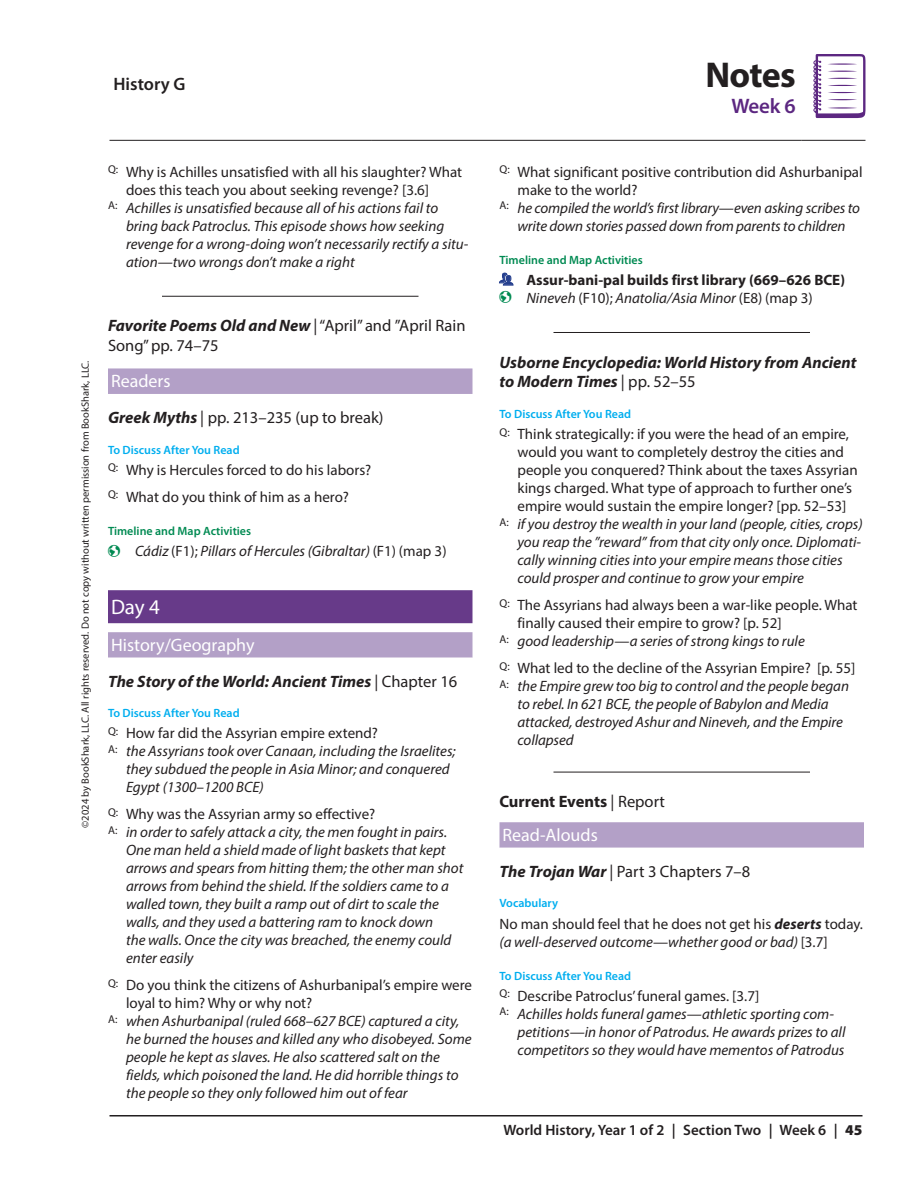
<style>
.page{position:relative;width:918px;height:1188px;background:#fff}
.page>*{position:absolute;margin:0;border:0;box-sizing:border-box;transform-origin:0 0}
.t1{font:700 36px "Myriad Pro";letter-spacing:-.02em;color:#231f20}
.t2{font:600 21px "Myriad Pro";color:#5c2781}
.Day_Heading__6pts_after{font:21px "Myriad Pro";color:#fff}
.Heading_1__6_pts_after{font:18px "Myriad Pro";color:#fff}
.t3{font:600 18px "Myriad Pro";color:#231f20}
.Book_Titles_and_Assignments__4_5_pts_aft{font:16.5px/19.8px "Myriad Pro";color:#231f20}
.Book_Titles_and_Assignments__4_5_pts_aft-2{font:italic 700 16.5px/19.8px "Myriad Pro";color:#231f20}
.Book_Titles_and_Assignments_Pipeline_non{font:700 16.5px "Myriad Pro";letter-spacing:-.005em;color:#231f20}
.Answer_Style__6_pts_after{font:italic 15px/18px "Myriad Pro";color:#231f20}
.Question_Style{font:15px/18px "Myriad Pro";color:#231f20}
.Vocabulary_Words__6_pts_after{font:15px/18px "Myriad Pro";color:#231f20}
.Map_Assignment__6_pts_after{font:italic 15px "Myriad Pro";color:#231f20}
.Question_Style__6_pts_after{font:15px "Myriad Pro";color:#231f20}
.Timeline___Figure{font:700 15px "Myriad Pro";color:#231f20}
.t4{font:600 15px "Myriad Pro";color:#231f20}
.Heading_2__6_pts_after{font:600 12px "Myriad Pro";color:#00aeef}
.Heading_2__6_pts_after___green{font:600 12px "Myriad Pro";color:#008a52}
.t5{font:10.5px "Myriad Pro";color:#231f20}
.s1{font-weight:700;font-style:italic}
.s2{color:#008a52}
.s3{font-style:normal}
.s4{font-weight:400;font-style:normal}
.s5{font-weight:400}
.s6{font-style:italic}
.s7{font-weight:900}
</style>
<div class="page">
<hr style="left:162px;top:296px;width:256px;height:1px;background:#231f20">
<div style="left:108px;top:368px;width:364px;height:26px;background:#b3a0c7"></div>
<div style="left:108px;top:590px;width:364px;height:33px;background:#673a89"></div>
<div style="left:108px;top:632px;width:364px;height:26px;background:#b3a0c7"></div>
<hr style="left:554px;top:332px;width:256px;height:1px;background:#231f20">
<hr style="left:554px;top:772px;width:256px;height:1px;background:#231f20">
<div style="left:500px;top:822px;width:364px;height:26px;background:#b3a0c7"></div>
<hr style="left:110px;top:1115px;width:752px;height:2px;background:#231f20">
<svg style="left:111px;top:118px;width:754px;height:22px"></svg>
<hr style="left:110px;top:140px;width:262px;height:1px;background:#231f20">
<hr style="left:372px;top:140px;width:430px;height:1px;background:#231f20">
<hr style="left:802px;top:140px;width:64px;height:1px;background:#231f20">
<svg style="left:813px;top:54px;width:53px;height:64px"></svg>
<p class="t3" style="left:113px;top:72px;width:74px">History G</p>
<p class="Question_Style" style="left:126px;top:162px;width:338px;text-indent:-18px"><sup>Q:</sup> Why is Achilles unsatisfied with all his slaughter? What does this teach you about seeking revenge? [3.6]</p>
<p class="Answer_Style__6_pts_after" style="left:126px;top:198px;width:344px;text-indent:-18px"><sup>A:</sup> Achilles is unsatisfied because all of his actions fail to bring back Patroclus. This episode shows how seeking revenge for a wrong-doing won’t necessarily rectify a situ&shy;ation—two wrongs don’t make a right</p>
<p class="t5" style="left:79px;top:828px;width:469px;rotate:-90deg">©2024 by BookShark, LLC. All rights reserved. Do not copy without written permission from BookShark, LLC.</p>
<p class="Book_Titles_and_Assignments__4_5_pts_aft" style="left:108px;top:316px;width:359px"><span class="s1">Favorite Poems Old and New</span> | “April” and ”April Rain<br>Song” pp. 74–75</p>
<p class="Heading_1__6_pts_after" style="left:111px;top:370px;width:61px">Readers</p>
<p class="Book_Titles_and_Assignments__4_5_pts_aft" style="left:108px;top:407px;width:277px"><span class="s1">Greek Myths</span> | pp. 213–235 (up to break)</p>
<p class="Heading_2__6_pts_after" style="left:108px;top:442px;width:133px">To Discuss After You Read</p>
<p class="Question_Style__6_pts_after" style="left:108px;top:460px;width:265px"><sup>Q:</sup> Why is Hercules forced to do his labors?</p>
<p class="Question_Style__6_pts_after" style="left:108px;top:487px;width:243px"><sup>Q:</sup> What do you think of him as a hero?</p>
<p class="Heading_2__6_pts_after___green" style="left:108px;top:523px;width:145px">Timeline and Map Activities</p>
<p class="Map_Assignment__6_pts_after" style="left:108px;top:542px;width:340px"><span class="s2">✓</span> Cádiz <span class="s3">(F1);</span> Pillars of Hercules (Gibraltar) <span class="s3">(F1) (map 3)</span></p>
<p class="Day_Heading__6pts_after" style="left:111px;top:594px;width:51px">Day 4</p>
<p class="Heading_1__6_pts_after" style="left:111px;top:634px;width:145px">History/Geography</p>
<p class="Book_Titles_and_Assignments__4_5_pts_aft-2" style="left:108px;top:671px;width:351px">The Story of the World: Ancient Times <span class="s4">| Chapter 16</span></p>
<p class="Heading_2__6_pts_after" style="left:108px;top:706px;width:133px">To Discuss After You Read</p>
<p class="Question_Style" style="left:108px;top:724px;width:272px"><sup>Q:</sup> How far did the Assyrian empire extend?</p>
<p class="Answer_Style__6_pts_after" style="left:126px;top:742px;width:331px;text-indent:-18px"><sup>A:</sup> the Assyrians took over Canaan, including the Israelites; they subdued the people in Asia Minor; and conquered<br>Egypt (1300–1200 BCE)</p>
<p class="Question_Style" style="left:108px;top:805px;width:269px"><sup>Q:</sup> Why was the Assyrian army so effective?</p>
<p class="Answer_Style__6_pts_after" style="left:126px;top:823px;width:339px;text-indent:-18px"><sup>A:</sup> in order to safely attack a city, the men fought in pairs.<br>One man held a shield made of light baskets that kept arrows and spears from hitting them; the other man shot arrows from behind the shield. If the soldiers came to a walled town, they built a ramp out of dirt to scale the walls, and they used a battering ram to knock down<br>the walls. Once the city was breached, the enemy could enter easily</p>
<p class="Question_Style" style="left:126px;top:976px;width:348px;text-indent:-18px"><sup>Q:</sup> Do you think the citizens of Ashurbanipal’s empire were loyal to him? Why or why not?</p>
<p class="Answer_Style__6_pts_after" style="left:126px;top:1012px;width:347px;text-indent:-18px"><sup>A:</sup> when Ashurbanipal (ruled 668–627 BCE) captured a city, he burned the houses and killed any who disobeyed. Some people he kept as slaves. He also scattered salt on the fields, which poisoned the land. He did horrible things to the people so they only followed him out of fear</p>
<h1 class="t1" style="left:705px;top:52px;width:92px">Notes</h1>
<h2 class="t2" style="left:731px;top:92px;width:66px">Week 6</h2>
<p class="Question_Style" style="left:518px;top:162px;width:347px;text-indent:-18px"><sup>Q:</sup> What significant positive contribution did Ashurbanipal make to the world?</p>
<p class="Answer_Style__6_pts_after" style="left:500px;top:198px;width:362px;text-align:center"><sup>A:</sup> he compiled the world’s first library—even asking scribes to write down stories passed down from parents to children</p>
<p class="Heading_2__6_pts_after___green" style="left:500px;top:252px;width:145px">Timeline and Map Activities</p>
<p class="Timeline___Figure" style="left:526px;top:270px;width:320px">Assur-bani-pal builds first library (669–626 BCE)</p>
<p class="Map_Assignment__6_pts_after" style="left:500px;top:289px;width:315px"><span class="s2">✓</span> Nineveh <span class="s3">(F10);</span> Anatolia/Asia Minor <span class="s3">(E8) (map 3)</span></p>
<p class="Book_Titles_and_Assignments__4_5_pts_aft-2" style="left:500px;top:352px;width:359px">Usborne Encyclopedia: World History from Ancient to Modern Times <span class="s4">| pp. 52–55</span></p>
<p class="Heading_2__6_pts_after" style="left:500px;top:407px;width:133px">To Discuss After You Read</p>
<p class="Question_Style" style="left:518px;top:425px;width:342px;text-indent:-18px"><sup>Q:</sup> Think strategically: if you were the head of an empire, would you want to completely destroy the cities and people you conquered? Think about the taxes Assyrian kings charged. What type of approach to further one’s empire would sustain the empire longer? [pp. 52–53]</p>
<p class="Answer_Style__6_pts_after" style="left:518px;top:515px;width:347px;text-indent:-18px"><sup>A:</sup> if you destroy the wealth in your land (people, cities, crops) you reap the ”reward” from that city only once. Diplomati&shy;cally winning cities into your empire means those cities could prosper and continue to grow your empire</p>
<p class="Question_Style" style="left:518px;top:596px;width:342px;text-indent:-18px"><sup>Q:</sup> The Assyrians had always been a war-like people. What finally caused their empire to grow? [p. 52]</p>
<p class="Answer_Style__6_pts_after" style="left:500px;top:632px;width:307px"><sup>A:</sup> good leadership—a series of strong kings to rule</p>
<p class="Question_Style" style="left:500px;top:659px;width:358px"><sup>Q:</sup> What led to the decline of the Assyrian Empire? [p. 55]</p>
<p class="Answer_Style__6_pts_after" style="left:518px;top:677px;width:333px;text-indent:-18px"><sup>A:</sup> the Empire grew too big to control and the people began to rebel. In 621 BCE, the people of Babylon and Media attacked, destroyed Ashur and Nineveh, and the Empire collapsed</p>
<p class="Book_Titles_and_Assignments_Pipeline_non" style="left:500px;top:791px;width:167px">Current Events <span class="s5">| Report</span></p>
<p class="Heading_1__6_pts_after" style="left:502px;top:824px;width:97px">Read-Alouds</p>
<p class="Book_Titles_and_Assignments__4_5_pts_aft" style="left:500px;top:861px;width:252px"><span class="s1">The Trojan War</span> | Part 3 Chapters 7–8</p>
<p class="Heading_2__6_pts_after" style="left:500px;top:896px;width:60px">Vocabulary</p>
<p class="Vocabulary_Words__6_pts_after" style="left:500px;top:914px;width:365px">No man should feel that he does not get his <span class="s1">deserts</span> today. <span class="s6">(a well-deserved outcome—whether good or bad)</span> [3.7]</p>
<p class="Heading_2__6_pts_after" style="left:500px;top:968px;width:133px">To Discuss After You Read</p>
<p class="Question_Style" style="left:500px;top:987px;width:261px"><sup>Q:</sup> Describe Patroclus’ funeral games. [3.7]</p>
<p class="Answer_Style__6_pts_after" style="left:518px;top:1005px;width:330px;text-indent:-18px"><sup>A:</sup> Achilles holds funeral games—athletic sporting com&shy;petitions—in honor of Patrodus. He awards prizes to all competitors so they would have mementos of Patrodus</p>
<p class="t4" style="left:503px;top:1120px;width:361px">World History, Year 1 of 2 | Section Two | Week 6 | <span class="s7">45</span></p>
</div>
